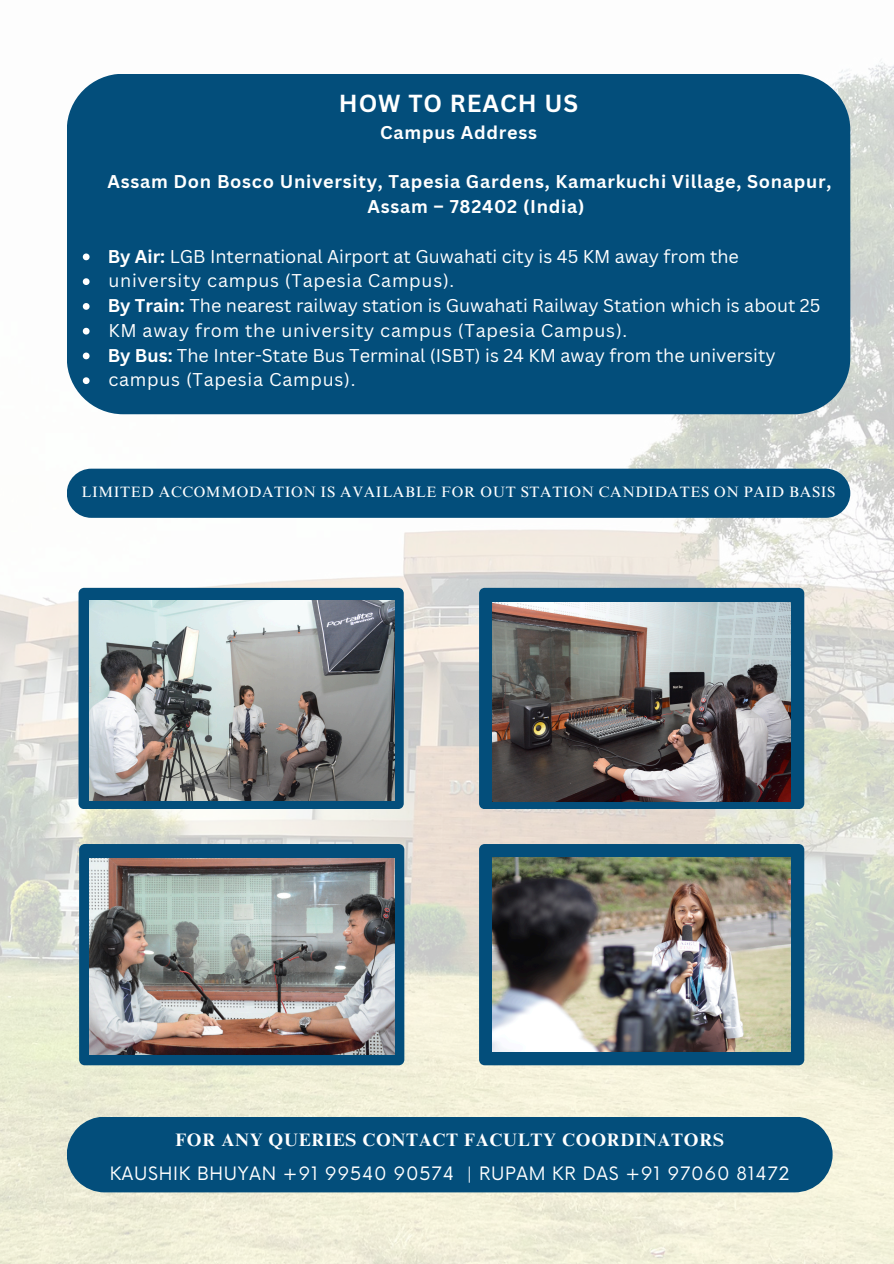
<style>
.page{position:relative;width:894px;height:1264px;background:#fff}
.page>*{position:absolute;margin:0;border:0;box-sizing:border-box;transform-origin:0 0}
.t1{font:700 24px "Canva Sans";letter-spacing:.04em;color:#fff}
.t2{font:18px "Canva Sans";color:#fff}
.t3{font:18px "Canva Sans";letter-spacing:.04em;color:#fff}
.t4{font:700 18px/24.8px "Canva Sans";letter-spacing:.04em;color:#fff}
.t5{font:18px/33.8px "Now";letter-spacing:.04em;color:#fff;text-align:center}
.t6{font:15px "Times NRMT Pro";letter-spacing:.04em;color:#fff}
.s1{font-weight:700}
.s2{font-family:"Times NRMT Pro";font-weight:700}
</style>
<div class="page">
<img style="left:0;top:60px;width:893px;height:1203px">
<div style="left:67px;top:74px;width:783px;height:340px;background:#034e7b;border-radius:56px"></div>
<div style="left:67px;top:1116px;width:765px;height:76px;background:#034e7b"></div>
<div style="left:67px;top:468px;width:783px;height:50px;background:#034e7b;border-radius:25px"></div>
<div style="left:78px;top:588px;width:325px;height:221px;background:#034e7b"></div>
<img style="left:89px;top:600px;width:305px;height:201px">
<svg style="left:479px;top:588px;width:325px;height:221px;background:#0b4f79"></svg>
<img style="left:492px;top:602px;width:298px;height:199px">
<div style="left:79px;top:844px;width:325px;height:221px;background:#034e7b"></div>
<img style="left:89px;top:858px;width:305px;height:196px">
<div style="left:479px;top:844px;width:325px;height:221px;background:#034e7b"></div>
<img style="left:492px;top:857px;width:298px;height:194px">
<svg style="left:83px;top:253px;width:7px;height:7px"></svg>
<svg style="left:83px;top:278px;width:7px;height:7px"></svg>
<svg style="left:83px;top:303px;width:7px;height:7px"></svg>
<svg style="left:83px;top:328px;width:7px;height:6px"></svg>
<svg style="left:83px;top:352px;width:7px;height:7px"></svg>
<svg style="left:83px;top:377px;width:7px;height:7px"></svg>
<h2 class="t1" style="left:339px;top:86px;width:241px">HOW TO REACH US</h2>
<h2 class="t4" style="left:380px;top:119px;width:158px">Campus Address</h2>
<h2 class="t4" style="left:367px;top:169px;width:465px;text-indent:-260px">Assam Don Bosco University, Tapesia Gardens, Kamarkuchi Village, Sonapur,<br>Assam – 782402 (India)</h2>
<p class="t2" style="left:108px;top:243px;width:632px"><span class="s1">By Air:</span> LGB International Airport at Guwahati city is 45 KM away from the</p>
<p class="t3" style="left:108px;top:268px;width:347px">university campus (Tapesia Campus).</p>
<p class="t2" style="left:108px;top:293px;width:714px"><span class="s1">By Train:</span> The nearest railway station is Guwahati Railway Station which is about 25</p>
<p class="t3" style="left:108px;top:317px;width:520px">KM away from the university campus (Tapesia Campus).</p>
<p class="t2" style="left:108px;top:342px;width:669px"><span class="s1">By Bus:</span> The Inter-State Bus Terminal (ISBT) is 24 KM away from the university</p>
<p class="t3" style="left:108px;top:367px;width:248px">campus (Tapesia Campus).</p>
<p class="t6" style="left:81px;top:486px;width:755px">LIMITED ACCOMMODATION IS AVAILABLE FOR OUT STATION CANDIDATES ON PAID BASIS</p>
<p class="t5" style="left:110px;top:1123px;width:681px"><span class="s2">FOR ANY QUERIES CONTACT FACULTY COORDINATORS<br></span>KAUSHIK BHUYAN +91 99540 90574 | RUPAM KR DAS +91 97060 81472</p>
</div>
